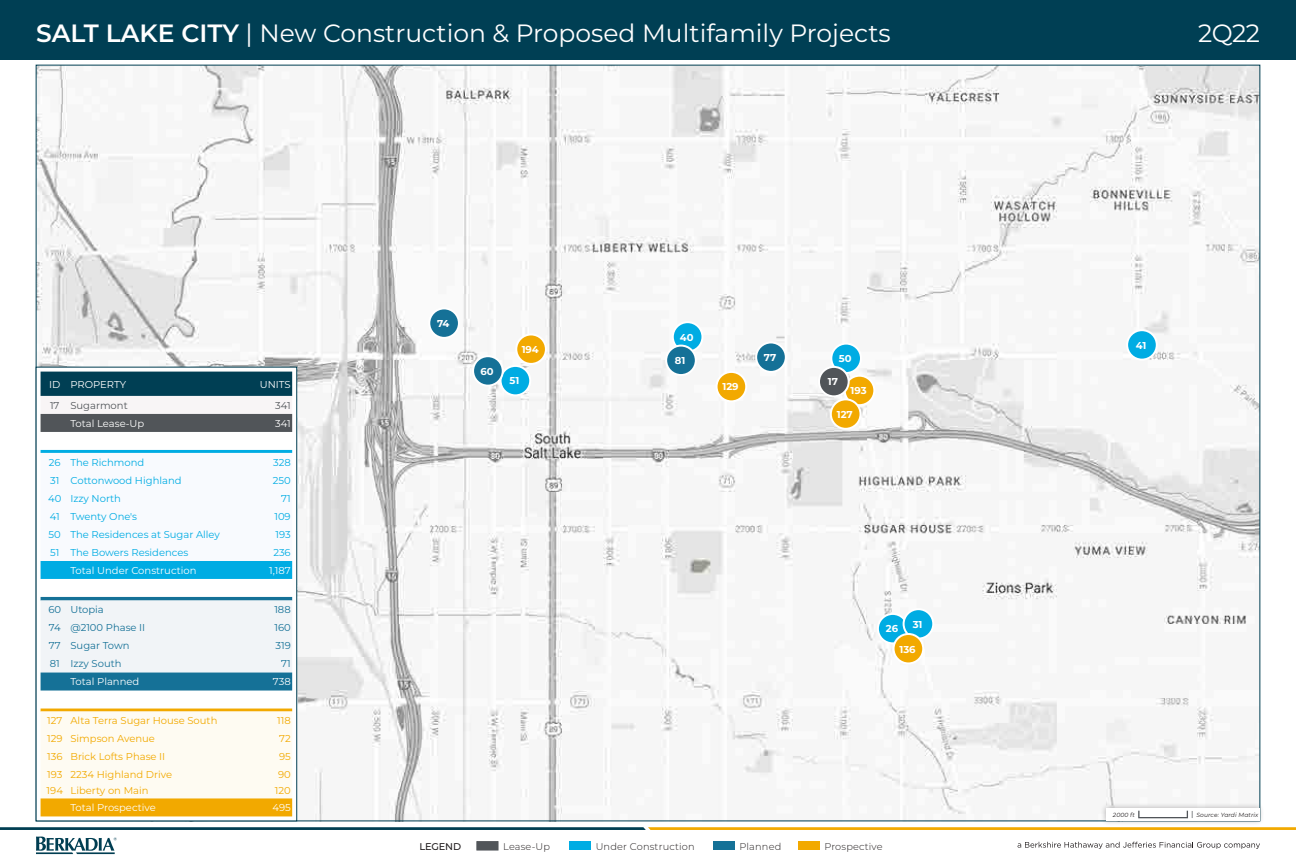
<style>
.page{position:relative;width:1296px;height:864px;background:#003f54}
.page>*{position:absolute;margin:0;border:0;box-sizing:border-box;transform-origin:0 0}
.t1{font:25px "Montserrat";color:#fff}
.t2{font:10px "Montserrat";color:#00ace3}
.t3{font:10px "Montserrat";color:#f2a900}
.t4{font:10px "Montserrat";color:#fff}
.t5{font:10px "Montserrat";color:#157197}
.t6{font:700 10px "Montserrat";color:#fff}
.t7{font:10px "Montserrat";color:#515559}
.t8{font:300 9.8px "Montserrat";letter-spacing:.015em;color:#231f20}
.t9{font:500 9.8px "Montserrat";letter-spacing:-.02em;color:#231f20}
.t10{font:italic 6px "Montserrat";letter-spacing:.015em;color:#231f20}
.s1{font-weight:600}
</style>
<div class="page">
<div style="left:0;top:60px;width:1296px;height:804px;background:#fff"></div>
<svg style="left:0;top:827px;width:1296px;height:3px;background:#847f3b"></svg>
<svg style="left:36px;top:837px;width:81px;height:17px"></svg>
<svg style="left:1018px;top:842px;width:242px;height:7px"></svg>
<img style="left:38px;top:67px;width:1220px;height:752px">
<div style="left:1100px;top:803px;width:165px;height:23px;background:#231f20;opacity:.3"></div>
<div style="left:1106px;top:808px;width:154px;height:13px;background:#fff"></div>
<div style="left:1138px;top:810px;width:50px;height:8px;border:1px solid #515559"></div>
<div style="left:878px;top:614px;width:30px;height:29px;background:#00ace3;border-radius:50%"></div>
<div style="left:877px;top:613px;width:32px;height:31px;border:2px solid #fff;border-radius:50%"></div>
<div style="left:904px;top:609px;width:29px;height:30px;background:#00ace3;border-radius:50%"></div>
<div style="left:903px;top:608px;width:31px;height:32px;border:2px solid #fff;border-radius:50%"></div>
<div style="left:673px;top:322px;width:29px;height:30px;background:#00ace3;border-radius:50%"></div>
<div style="left:672px;top:321px;width:31px;height:32px;border:2px solid #fff;border-radius:50%"></div>
<div style="left:1127px;top:330px;width:30px;height:30px;background:#00ace3;border-radius:50%"></div>
<div style="left:1126px;top:329px;width:32px;height:32px;border:2px solid #fff;border-radius:50%"></div>
<div style="left:831px;top:344px;width:30px;height:29px;background:#00ace3;border-radius:50%"></div>
<div style="left:830px;top:343px;width:32px;height:31px;border:2px solid #fff;border-radius:50%"></div>
<div style="left:501px;top:366px;width:29px;height:29px;background:#00ace3;border-radius:50%"></div>
<div style="left:500px;top:365px;width:31px;height:31px;border:2px solid #fff;border-radius:50%"></div>
<div style="left:473px;top:356px;width:30px;height:30px;background:#157197;border-radius:50%"></div>
<div style="left:472px;top:355px;width:32px;height:32px;border:2px solid #fff;border-radius:50%"></div>
<div style="left:429px;top:308px;width:30px;height:30px;background:#157197;border-radius:50%"></div>
<div style="left:428px;top:307px;width:32px;height:32px;border:2px solid #fff;border-radius:50%"></div>
<div style="left:756px;top:342px;width:30px;height:30px;background:#157197;border-radius:50%"></div>
<div style="left:755px;top:341px;width:32px;height:32px;border:2px solid #fff;border-radius:50%"></div>
<div style="left:666px;top:346px;width:30px;height:29px;background:#157197;border-radius:50%"></div>
<div style="left:665px;top:345px;width:32px;height:31px;border:2px solid #fff;border-radius:50%"></div>
<div style="left:894px;top:634px;width:29px;height:29px;background:#f2a900;border-radius:50%"></div>
<div style="left:893px;top:633px;width:31px;height:31px;border:2px solid #fff;border-radius:50%"></div>
<div style="left:845px;top:376px;width:29px;height:29px;background:#f2a900;border-radius:50%"></div>
<div style="left:844px;top:375px;width:31px;height:31px;border:2px solid #fff;border-radius:50%"></div>
<div style="left:516px;top:334px;width:30px;height:30px;background:#f2a900;border-radius:50%"></div>
<div style="left:515px;top:333px;width:32px;height:32px;border:2px solid #fff;border-radius:50%"></div>
<div style="left:717px;top:372px;width:29px;height:29px;background:#f2a900;border-radius:50%"></div>
<div style="left:716px;top:371px;width:31px;height:31px;border:2px solid #fff;border-radius:50%"></div>
<div style="left:819px;top:367px;width:30px;height:29px;background:#515559;border-radius:50%"></div>
<div style="left:818px;top:366px;width:32px;height:31px;border:2px solid #fff;border-radius:50%"></div>
<div style="left:831px;top:399px;width:30px;height:30px;background:#f2a900;border-radius:50%"></div>
<div style="left:830px;top:398px;width:32px;height:32px;border:2px solid #fff;border-radius:50%"></div>
<div style="left:476px;top:841px;width:23px;height:10px;background:#515559;border:1px solid #515559"></div>
<div style="left:569px;top:842px;width:21px;height:8px;background:#00ace3"></div>
<div style="left:713px;top:842px;width:21px;height:8px;background:#157197"></div>
<div style="left:798px;top:842px;width:21px;height:8px;background:#f2a900"></div>
<div style="left:36px;top:367px;width:261px;height:454px;background:#fff"></div>
<svg style="left:41px;top:372px;width:251px;height:60px"></svg>
<svg style="left:41px;top:450px;width:251px;height:129px"></svg>
<svg style="left:41px;top:597px;width:251px;height:94px"></svg>
<svg style="left:41px;top:709px;width:251px;height:107px"></svg>
<h1 class="t1" style="left:36px;top:16px;width:856px"><span class="s1">SALT LAKE CITY</span> | New Construction &amp; Proposed Multifamily Projects</h1>
<h1 class="t1" style="left:1198px;top:16px;width:63px">2Q22</h1>
<p class="t4" style="left:49px;top:377px;width:13px">ID</p>
<p class="t4" style="left:70px;top:377px;width:57px">PROPERTY</p>
<p class="t4" style="left:260px;top:377px;width:32px">UNITS</p>
<p class="t7" style="left:50px;top:398px;width:11px">17</p>
<p class="t7" style="left:70px;top:398px;width:59px">Sugarmont</p>
<p class="t7" style="left:275px;top:398px;width:17px">341</p>
<p class="t4" style="left:70px;top:416px;width:75px">Total Lease-Up</p>
<p class="t4" style="left:275px;top:416px;width:17px">341</p>
<p class="t2" style="left:49px;top:455px;width:13px">26</p>
<p class="t2" style="left:70px;top:455px;width:75px">The Richmond</p>
<p class="t2" style="left:273px;top:455px;width:19px">328</p>
<p class="t2" style="left:50px;top:473px;width:11px">31</p>
<p class="t2" style="left:70px;top:473px;width:113px">Cottonwood Highland</p>
<p class="t2" style="left:273px;top:473px;width:19px">250</p>
<p class="t2" style="left:48px;top:491px;width:15px">40</p>
<p class="t2" style="left:70px;top:491px;width:52px">Izzy North</p>
<p class="t2" style="left:281px;top:491px;width:11px">71</p>
<p class="t2" style="left:50px;top:509px;width:11px">41</p>
<p class="t2" style="left:70px;top:509px;width:68px">Twenty One's</p>
<p class="t2" style="left:274px;top:509px;width:18px">109</p>
<p class="t2" style="left:49px;top:527px;width:14px">50</p>
<p class="t2" style="left:70px;top:527px;width:151px">The Residences at Sugar Alley</p>
<p class="t2" style="left:276px;top:527px;width:17px">193</p>
<p class="t2" style="left:50px;top:545px;width:11px">51</p>
<p class="t2" style="left:70px;top:545px;width:119px">The Bowers Residences</p>
<p class="t2" style="left:273px;top:545px;width:19px">236</p>
<p class="t4" style="left:70px;top:563px;width:128px">Total Under Construction</p>
<p class="t4" style="left:269px;top:563px;width:23px">1,187</p>
<p class="t5" style="left:48px;top:603px;width:14px">60</p>
<p class="t5" style="left:70px;top:603px;width:35px">Utopia</p>
<p class="t5" style="left:274px;top:603px;width:18px">188</p>
<p class="t5" style="left:49px;top:621px;width:13px">74</p>
<p class="t5" style="left:70px;top:621px;width:76px">@2100 Phase II</p>
<p class="t5" style="left:274px;top:621px;width:18px">160</p>
<p class="t5" style="left:49px;top:639px;width:13px">77</p>
<p class="t5" style="left:70px;top:639px;width:61px">Sugar Town</p>
<p class="t5" style="left:275px;top:639px;width:17px">319</p>
<p class="t5" style="left:50px;top:657px;width:11px">81</p>
<p class="t5" style="left:70px;top:657px;width:53px">Izzy South</p>
<p class="t5" style="left:281px;top:657px;width:11px">71</p>
<p class="t4" style="left:70px;top:675px;width:70px">Total Planned</p>
<p class="t4" style="left:273px;top:675px;width:19px">738</p>
<p class="t3" style="left:47px;top:714px;width:17px">127</p>
<p class="t3" style="left:70px;top:714px;width:148px">Alta Terra Sugar House South</p>
<p class="t3" style="left:277px;top:714px;width:15px">118</p>
<p class="t3" style="left:47px;top:732px;width:17px">129</p>
<p class="t3" style="left:70px;top:732px;width:86px">Simpson Avenue</p>
<p class="t3" style="left:279px;top:732px;width:13px">72</p>
<p class="t3" style="left:47px;top:750px;width:17px">136</p>
<p class="t3" style="left:70px;top:750px;width:96px">Brick Lofts Phase II</p>
<p class="t3" style="left:279px;top:750px;width:13px">95</p>
<p class="t3" style="left:47px;top:767px;width:17px">193</p>
<p class="t3" style="left:70px;top:767px;width:103px">2234 Highland Drive</p>
<p class="t3" style="left:278px;top:767px;width:14px">90</p>
<p class="t3" style="left:47px;top:784px;width:18px">194</p>
<p class="t3" style="left:70px;top:784px;width:80px">Liberty on Main</p>
<p class="t3" style="left:275px;top:784px;width:17px">120</p>
<p class="t4" style="left:70px;top:801px;width:87px">Total Prospective</p>
<p class="t4" style="left:272px;top:801px;width:20px">495</p>
<p class="t6" style="left:437px;top:316px;width:14px">74</p>
<p class="t6" style="left:481px;top:364px;width:15px">60</p>
<p class="t6" style="left:522px;top:342px;width:19px">194</p>
<p class="t6" style="left:510px;top:374px;width:11px">51</p>
<p class="t6" style="left:680px;top:330px;width:15px">40</p>
<p class="t6" style="left:675px;top:353px;width:12px">81</p>
<p class="t6" style="left:764px;top:350px;width:14px">77</p>
<p class="t6" style="left:722px;top:380px;width:18px">129</p>
<p class="t6" style="left:839px;top:351px;width:14px">50</p>
<p class="t6" style="left:828px;top:375px;width:12px">17</p>
<p class="t6" style="left:837px;top:407px;width:17px">127</p>
<p class="t6" style="left:851px;top:384px;width:18px">193</p>
<p class="t6" style="left:886px;top:622px;width:14px">26</p>
<p class="t6" style="left:913px;top:617px;width:11px">31</p>
<p class="t6" style="left:899px;top:642px;width:18px">136</p>
<p class="t9" style="left:420px;top:839px;width:43px">LEGEND</p>
<p class="t8" style="left:503px;top:840px;width:48px">Lease-Up</p>
<p class="t8" style="left:596px;top:840px;width:100px">Under Construction</p>
<p class="t8" style="left:739px;top:840px;width:43px">Planned</p>
<p class="t8" style="left:825px;top:840px;width:60px">Prospective</p>
<p class="t6" style="left:1136px;top:338px;width:12px">41</p>
<p class="t10" style="left:1113px;top:811px;width:23px">2000 ft</p>
<p class="t10" style="left:1196px;top:811px;width:64px">Source: Yardi Matrix</p>
</div>
